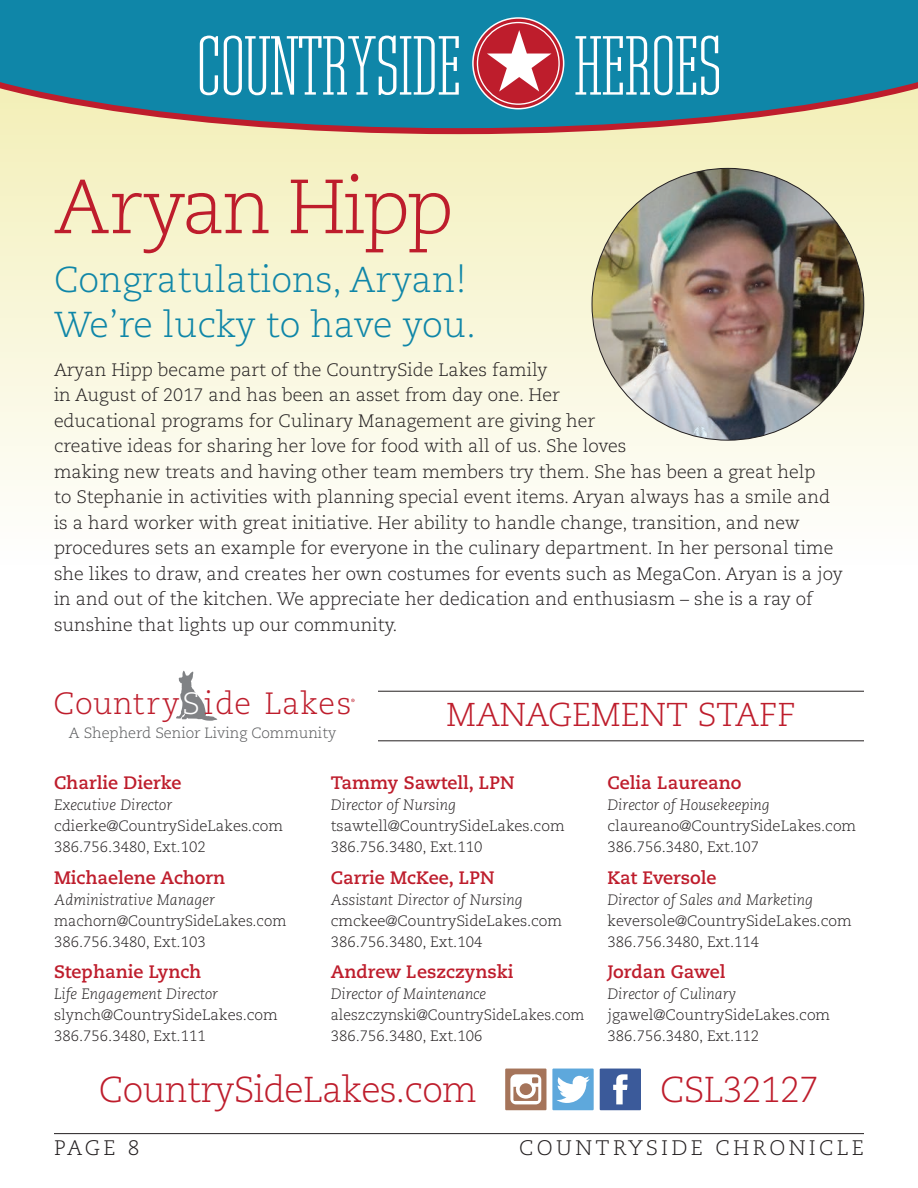
<style>
.page{position:relative;width:918px;height:1188px;background:#fff}
.page>*{position:absolute;margin:0;border:0;box-sizing:border-box;transform-origin:0 0}
.Red_Cap_Head_1{font:81px "Cg Tower Cd";color:#fff}
.Red_Cap_Head_1-2{font:300 76.5px "Caecilia";letter-spacing:-.04em;color:#be1d2c}
.Body_Text_2{font:300 36px/45px "Caecilia";color:#0f86a8}
.Body_Text_2-2{font:300 36px "Caecilia";letter-spacing:-.02em;color:#be1d2c}
.t1{font:300 33px "Caecilia";color:#be1d2c}
.t2{font:300 30.75px "Caecilia";letter-spacing:.02em;color:#be1d2c}
.t3{font:300 21px "Caecilia";letter-spacing:.16em;color:#231f20}
.Body_Text_2-3{font:300 18px/25.5px "Caecilia";color:#231f20}
.Staff_Name{font:700 18px "Caecilia";color:#be1d2c}
.Staff_Contact{font:300 15px "Caecilia";color:#231f20}
.Staff_Title{font:italic 300 15px "Caecilia";color:#231f20}
.Staff_Contact-2{font:300 15px "Caecilia";color:#231f20;scale:.95 1}
.Staff_Contact-3{font:300 15px "Caecilia";color:#231f20;scale:.96 1}
.t4{font:300 14.85px "Caecilia";color:#57585a}
.s1{color:#fff}
</style>
<div class="page">
<hr style="left:54px;top:1133px;width:810px;height:1px;background:#231f20">
<svg style="left:0;top:134px;width:918px;height:366px;background:#f8f6d9"></svg>
<svg style="left:0;top:0;width:918px;height:134px;background:#308ca4"></svg>
<hr style="left:378px;top:741px;width:486px;height:1px;background:#231f20">
<hr style="left:378px;top:691px;width:486px;height:1px;background:#231f20">
<svg style="left:473px;top:18px;width:91px;height:91px;background:#c8414e"></svg>
<div style="left:472px;top:17px;width:92px;height:92px;border:2px solid #fff;border-radius:50%"></div>
<svg style="left:487px;top:30px;width:65px;height:62px"></svg>
<div style="left:477px;top:22px;width:83px;height:83px;border:1px solid #fff;border-radius:50%"></div>
<svg style="left:176px;top:671px;width:41px;height:50px"></svg>
<svg style="left:351px;top:699px;width:4px;height:3px"></svg>
<div style="left:552px;top:1069px;width:42px;height:41px;background:#5ea8dc"></div>
<div style="left:505px;top:1069px;width:41px;height:41px;background:#a5745a"></div>
<div style="left:600px;top:1069px;width:41px;height:41px;background:#3b5a9a"></div>
<svg style="left:510px;top:1074px;width:31px;height:30px"></svg>
<svg style="left:557px;top:1076px;width:33px;height:27px"></svg>
<svg style="left:613px;top:1074px;width:15px;height:30px"></svg>
<img style="left:592px;top:168px;width:272px;height:272px;border-radius:136px">
<p class="Red_Cap_Head_1" style="left:197px;top:19px;width:266px">COUNTRYSIDE</p>
<p class="Red_Cap_Head_1" style="left:575px;top:19px;width:148px">HEROES</p>
<p class="Red_Cap_Head_1-2" style="left:54px;top:164px;width:401px">Aryan Hipp</p>
<p class="Body_Text_2" style="left:54px;top:258px;width:424px">Congratulations, Aryan!<br>We’re lucky to have you.</p>
<p class="Body_Text_2-3" style="left:54px;top:357px;width:790px">Aryan Hipp became part of the CountrySide Lakes family<br>in August of 2017 and has been an asset from day one. Her<br>educational programs for Culinary Management are giving her<br>creative ideas for sharing her love for food with all of us. She loves<br>making new treats and having other team members try them. She has been a great help<br>to Stephanie in activities with planning special event items. Aryan always has a smile and is a hard worker with great initiative. Her ability to handle change, transition, and new procedures sets an example for everyone in the culinary department. In her personal time she likes to draw, and creates her own costumes for events such as MegaCon. Aryan is a joy in and out of the kitchen. We appreciate her dedication and enthusiasm – she is a ray of sunshine that lights up our community.</p>
<p class="t2" style="left:53px;top:686px;width:300px">Country<span class="s1">S</span>ide Lakes</p>
<p class="t4" style="left:69px;top:725px;width:269px">A Shepherd Senior Living Community</p>
<p class="t1" style="left:446px;top:696px;width:351px">MANAGEMENT STAFF</p>
<p class="Staff_Name" style="left:54px;top:772px;width:129px">Charlie Dierke</p>
<p class="Staff_Title" style="left:54px;top:797px;width:120px">Executive Director</p>
<p class="Staff_Contact" style="left:54px;top:818px;width:231px">cdierke@CountrySideLakes.com</p>
<p class="Staff_Contact" style="left:54px;top:839px;width:153px">386.756.3480, Ext.102</p>
<p class="Staff_Name" style="left:54px;top:867px;width:173px">Michaelene Achorn</p>
<p class="Staff_Title" style="left:54px;top:891px;width:162px">Administrative Manager</p>
<p class="Staff_Contact-3" style="left:54px;top:912px;width:244px">machorn@CountrySideLakes.com</p>
<p class="Staff_Contact" style="left:54px;top:933px;width:153px">386.756.3480, Ext.103</p>
<p class="Staff_Name" style="left:54px;top:961px;width:149px">Stephanie Lynch</p>
<p class="Staff_Title" style="left:54px;top:985px;width:166px">Life Engagement Director</p>
<p class="Staff_Contact" style="left:54px;top:1006px;width:225px">slynch@CountrySideLakes.com</p>
<p class="Staff_Contact" style="left:54px;top:1027px;width:153px">386.756.3480, Ext.111</p>
<p class="Staff_Name" style="left:331px;top:772px;width:185px">Tammy Sawtell, LPN</p>
<p class="Staff_Title" style="left:331px;top:797px;width:127px">Director of Nursing</p>
<p class="Staff_Contact" style="left:331px;top:818px;width:235px">tsawtell@CountrySideLakes.com</p>
<p class="Staff_Contact" style="left:331px;top:839px;width:153px">386.756.3480, Ext.110</p>
<p class="Staff_Name" style="left:331px;top:867px;width:165px">Carrie McKee, LPN</p>
<p class="Staff_Title" style="left:331px;top:891px;width:194px">Assistant Director of Nursing</p>
<p class="Staff_Contact" style="left:331px;top:912px;width:233px">cmckee@CountrySideLakes.com</p>
<p class="Staff_Contact" style="left:331px;top:933px;width:153px">386.756.3480, Ext.104</p>
<p class="Staff_Name" style="left:331px;top:961px;width:184px">Andrew Leszczynski</p>
<p class="Staff_Title" style="left:331px;top:985px;width:157px">Director of Maintenance</p>
<p class="Staff_Contact-2" style="left:331px;top:1006px;width:269px">aleszczynski@CountrySideLakes.com</p>
<p class="Staff_Contact" style="left:331px;top:1027px;width:153px">386.756.3480, Ext.106</p>
<p class="Staff_Name" style="left:608px;top:772px;width:136px">Celia Laureano</p>
<p class="Staff_Title" style="left:608px;top:797px;width:164px">Director of Housekeeping</p>
<p class="Staff_Contact" style="left:608px;top:818px;width:250px">claureano@CountrySideLakes.com</p>
<p class="Staff_Contact" style="left:608px;top:839px;width:153px">386.756.3480, Ext.107</p>
<p class="Staff_Name" style="left:608px;top:867px;width:110px">Kat Eversole</p>
<p class="Staff_Title" style="left:608px;top:891px;width:207px">Director of Sales and Marketing</p>
<p class="Staff_Contact" style="left:608px;top:912px;width:246px">keversole@CountrySideLakes.com</p>
<p class="Staff_Contact" style="left:608px;top:933px;width:153px">386.756.3480, Ext.114</p>
<p class="Staff_Name" style="left:608px;top:961px;width:119px">Jordan Gawel</p>
<p class="Staff_Title" style="left:608px;top:985px;width:130px">Director of Culinary</p>
<p class="Staff_Contact" style="left:608px;top:1006px;width:224px">jgawel@CountrySideLakes.com</p>
<p class="Staff_Contact" style="left:608px;top:1027px;width:153px">386.756.3480, Ext.112</p>
<p class="Body_Text_2-2" style="left:99px;top:1069px;width:380px">CountrySideLakes.com</p>
<p class="Body_Text_2-2" style="left:660px;top:1069px;width:160px">CSL32127</p>
<p class="t3" style="left:54px;top:1136px;width:87px">PAGE 8</p>
<p class="t3" style="left:519px;top:1136px;width:346px">COUNTRYSIDE CHRONICLE</p>
</div>
